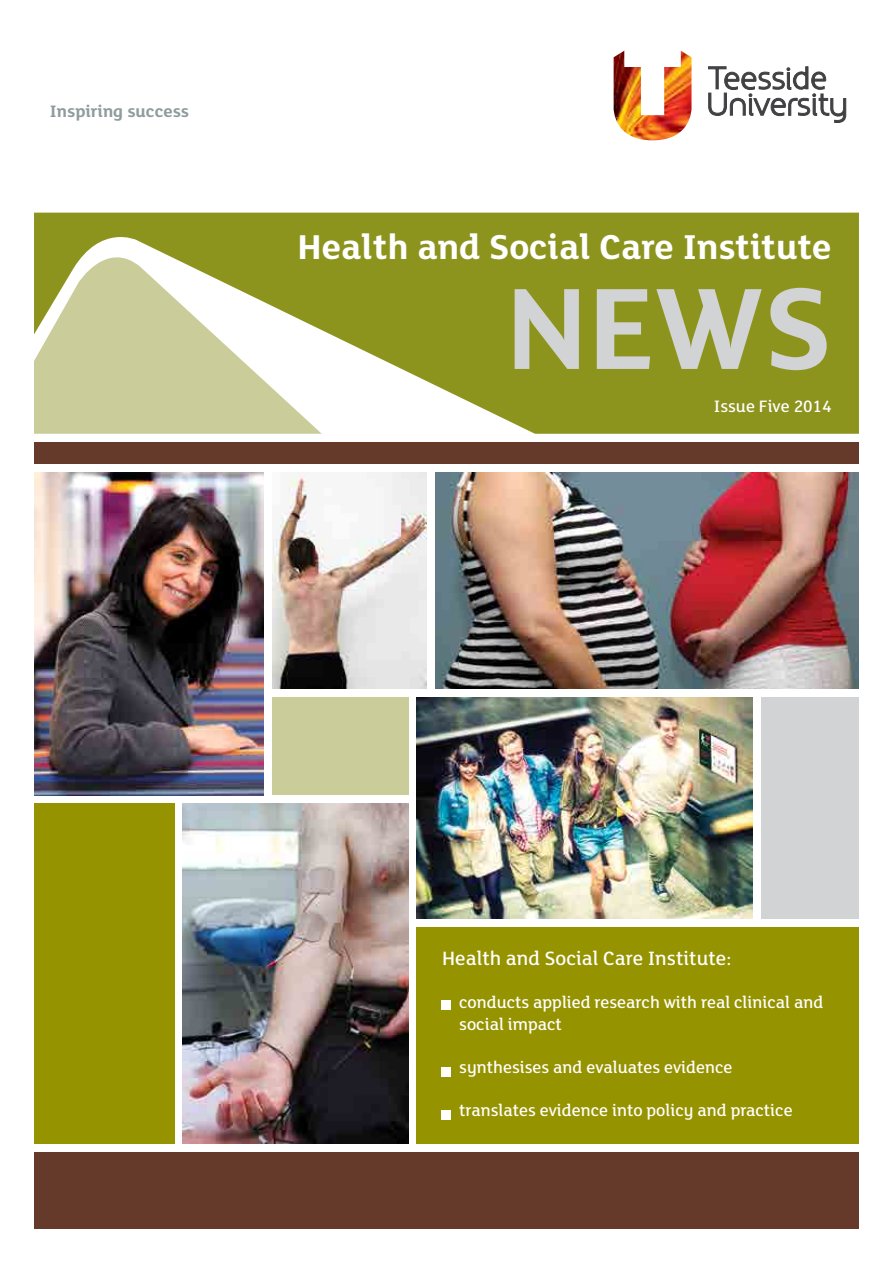
<style>
.page{position:relative;width:893px;height:1263px;background:#fff}
.page>*{position:absolute;margin:0;border:0;box-sizing:border-box;transform-origin:0 0}
.t1{font:700 126px "FS Lola";color:#d1d3d4}
.t2{font:700 37.5px "FS Lola";color:#fff}
.t3{font:500 21px "FS Lola";color:#fff}
.t4{font:500 18px/21.6px "FS Lola";color:#fff}
.t5{font:700 18px "FS Lola";color:#909c9c}
</style>
<div class="page">
<svg style="left:34px;top:213px;width:825px;height:221px;background:#979d31"></svg>
<svg style="left:34px;top:238px;width:288px;height:196px;fill:#cacc9a"></svg>
<div style="left:34px;top:442px;width:825px;height:21px;background:#663a2a"></div>
<img style="left:435px;top:472px;width:424px;height:217px">
<img style="left:34px;top:472px;width:230px;height:323px">
<img style="left:183px;top:803px;width:225px;height:341px">
<div style="left:417px;top:927px;width:442px;height:217px;background:#969300"></div>
<div style="left:34px;top:1152px;width:825px;height:77px;background:#663a2a"></div>
<div style="left:442px;top:1000px;width:9px;height:10px;background:#fff"></div>
<div style="left:442px;top:1067px;width:9px;height:10px;background:#fff"></div>
<div style="left:442px;top:1110px;width:9px;height:9px;background:#fff"></div>
<img style="left:614px;top:51px;width:78px;height:89px">
<svg style="left:708px;top:66px;width:138px;height:57px"></svg>
<img style="left:417px;top:697px;width:336px;height:221px">
<img style="left:272px;top:472px;width:155px;height:217px">
<div style="left:34px;top:803px;width:140px;height:341px;background:#969300"></div>
<div style="left:272px;top:697px;width:136px;height:98px;background:#cacc9a"></div>
<div style="left:761px;top:697px;width:98px;height:221px;background:#d1d3d4"></div>
<p class="t5" style="left:50px;top:98px;width:141px">Inspiring success</p>
<h2 class="t2" style="left:298px;top:221px;width:535px">Health and Social Care Institute</h2>
<h1 class="t1" style="left:506px;top:241px;width:327px">NEWS</h1>
<p class="t4" style="left:714px;top:395px;width:119px">Issue Five 2014</p>
<p class="t3" style="left:442px;top:945px;width:291px">Health and Social Care Institute:</p>
<p class="t4" style="left:459px;top:991px;width:365px">conducts applied research with real clinical and social impact</p>
<p class="t4" style="left:459px;top:1056px;width:275px">synthesises and evaluates evidence</p>
<p class="t4" style="left:459px;top:1099px;width:335px">translates evidence into policy and practice</p>
</div>
